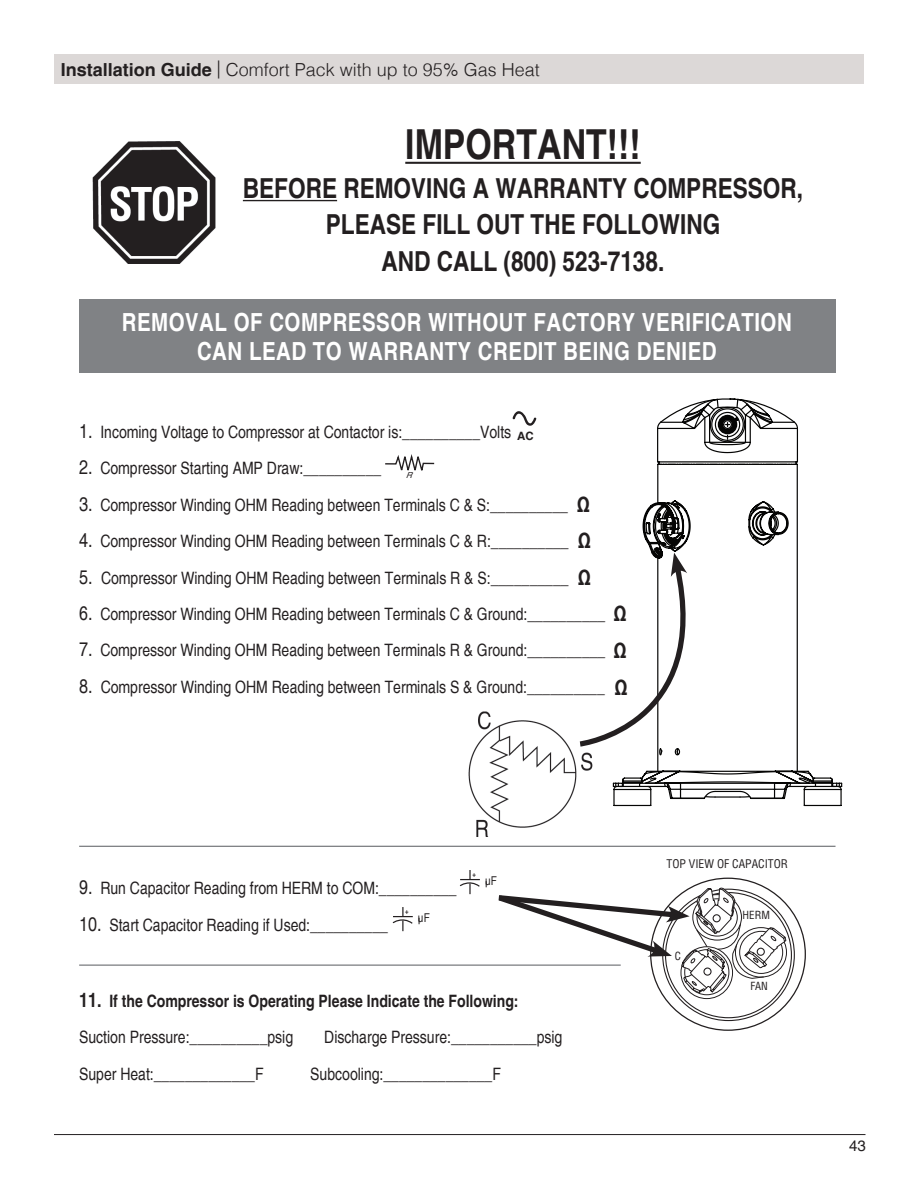
<style>
.page{position:relative;width:918px;height:1188px;background:#fff}
.page>*{position:absolute;margin:0;border:0;box-sizing:border-box;transform-origin:0 0}
.t1{font:700 condensed 41.4px "Helvetica";color:#231f20}
.t2{font:700 condensed 27.6px/36.5px "Helvetica";color:#231f20;text-align:center}
.t3{font:700 condensed 24.9px/29px "Helvetica";letter-spacing:.02em;color:#fff;text-align:center}
.t4{font:700 condensed 20.7px "Helvetica LT Pro";color:#231f20}
.t5{font:300 18px "Helvetica";color:#231f20}
.t6{font:condensed 17.1px "Helvetica";color:#231f20}
.t7{font:700 condensed 17.1px "Helvetica";color:#231f20}
.t8{font:15px "Helvetica";color:#231f20}
.t9{font:condensed 12.15px "Helvetica";color:#231f20}
.t10{font:condensed 11.7px "Helvetica";color:#231f20}
.t11{font:700 11.55px "Helvetica";color:#231f20}
.t12{font:condensed 10.95px "Helvetica";color:#231f20}
.t13{font:italic 8.25px "Helvetica";color:#231f20}
.t14{font:700 condensed 7.35px "Helvetica";color:#231f20}
.s1{font-weight:700}
.s2{font-size:19.65px}
</style>
<div class="page">
<hr style="left:54px;top:1134px;width:812px;height:1px;background:#231f20">
<div style="left:54px;top:54px;width:810px;height:30px;background:#dcd8d7"></div>
<img style="left:427px;top:711px;width:235px;height:135px">
<svg style="left:613px;top:398px;width:230px;height:402px"></svg>
<hr style="left:405px;top:162px;width:236px;height:2px;background:#231f20">
<hr style="left:243px;top:200px;width:94px;height:1px;background:#231f20">
<hr style="left:79px;top:846px;width:757px;height:1px;background:#808285">
<hr style="left:79px;top:964px;width:542px;height:2px;background:#808285">
<div style="left:79px;top:299px;width:757px;height:73px;background:#808285"></div>
<svg style="left:575px;top:553px;width:137px;height:196px"></svg>
<svg style="left:513px;top:411px;width:23px;height:15px"></svg>
<svg style="left:385px;top:454px;width:50px;height:17px"></svg>
<svg style="left:493px;top:887px;width:302px;height:135px"></svg>
<svg style="left:392px;top:907px;width:28px;height:24px"></svg>
<svg style="left:459px;top:870px;width:28px;height:24px"></svg>
<img style="left:92px;top:141px;width:124px;height:123px">
<p class="t5" style="left:61px;top:58px;width:481px"><span class="s1">Installation Guide</span> | Comfort Pack with up to 95% Gas Heat</p>
<p class="t1" style="left:405px;top:115px;width:237px">IMPORTANT!!!</p>
<p class="t2" style="left:243px;top:169px;width:562px">BEFORE REMOVING A WARRANTY COMPRESSOR,<br>PLEASE FILL OUT THE FOLLOWING<br>AND CALL (800) 523-7138.</p>
<p class="t3" style="left:122px;top:306px;width:672px">REMOVAL OF COMPRESSOR WITHOUT FACTORY VERIFICATION<br>CAN LEAD TO WARRANTY CREDIT BEING DENIED</p>
<p class="t6" style="left:79px;top:421px;width:434px"><span class="s2">1.</span> Incoming Voltage to Compressor at Contactor is:__________Volts</p>
<p class="t6" style="left:79px;top:457px;width:304px"><span class="s2">2.</span> Compressor Starting AMP Draw:__________</p>
<p class="t6" style="left:79px;top:494px;width:490px"><span class="s2">3.</span> Compressor Winding OHM Reading between Terminals C &amp; S:__________</p>
<p class="t6" style="left:79px;top:530px;width:491px"><span class="s2">4.</span> Compressor Winding OHM Reading between Terminals C &amp; R:__________</p>
<p class="t6" style="left:79px;top:566px;width:491px"><span class="s2">5.</span> Compressor Winding OHM Reading between Terminals R &amp; S:__________</p>
<p class="t6" style="left:79px;top:603px;width:528px"><span class="s2">6.</span> Compressor Winding OHM Reading between Terminals C &amp; Ground:__________</p>
<p class="t6" style="left:79px;top:639px;width:528px"><span class="s2">7.</span> Compressor Winding OHM Reading between Terminals R &amp; Ground:__________</p>
<p class="t6" style="left:79px;top:676px;width:527px"><span class="s2">8.</span> Compressor Winding OHM Reading between Terminals S &amp; Ground:__________</p>
<p class="t11" style="left:517px;top:429px;width:18px">AC</p>
<p class="t13" style="left:406px;top:470px;width:7px">R</p>
<p class="t4" style="left:577px;top:491px;width:15px">Ω</p>
<p class="t4" style="left:578px;top:527px;width:15px">Ω</p>
<p class="t4" style="left:578px;top:564px;width:15px">Ω</p>
<p class="t4" style="left:614px;top:600px;width:15px">Ω</p>
<p class="t4" style="left:614px;top:636px;width:15px">Ω</p>
<p class="t4" style="left:615px;top:673px;width:15px">Ω</p>
<p class="t6" style="left:79px;top:877px;width:379px"><span class="s2">9.</span> Run Capacitor Reading from HERM to COM:__________</p>
<p class="t6" style="left:79px;top:913px;width:310px"><span class="s2">10.</span> Start Capacitor Reading if Used:__________</p>
<p class="t14" style="left:405px;top:906px;width:5px">+</p>
<p class="t9" style="left:418px;top:910px;width:13px">uF</p>
<p class="t14" style="left:472px;top:869px;width:5px">+</p>
<p class="t9" style="left:485px;top:873px;width:13px">uF</p>
<p class="t7" style="left:79px;top:989px;width:441px"><span class="s2">11.</span> If the Compressor is Operating Please Indicate the Following:</p>
<p class="t6" style="left:79px;top:1026px;width:215px">Suction Pressure:__________psig</p>
<p class="t6" style="left:324px;top:1026px;width:240px">Discharge Pressure:___________psig</p>
<p class="t6" style="left:79px;top:1063px;width:186px">Super Heat:_____________F</p>
<p class="t6" style="left:310px;top:1063px;width:192px">Subcooling:______________F</p>
<p class="t10" style="left:667px;top:856px;width:123px">TOP VIEW OF CAPACITOR</p>
<p class="t12" style="left:675px;top:949px;width:8px">C</p>
<p class="t12" style="left:743px;top:908px;width:29px">HERM</p>
<p class="t12" style="left:750px;top:979px;width:19px">FAN</p>
<p class="t8" style="left:849px;top:1137px;width:18px">43</p>
</div>
